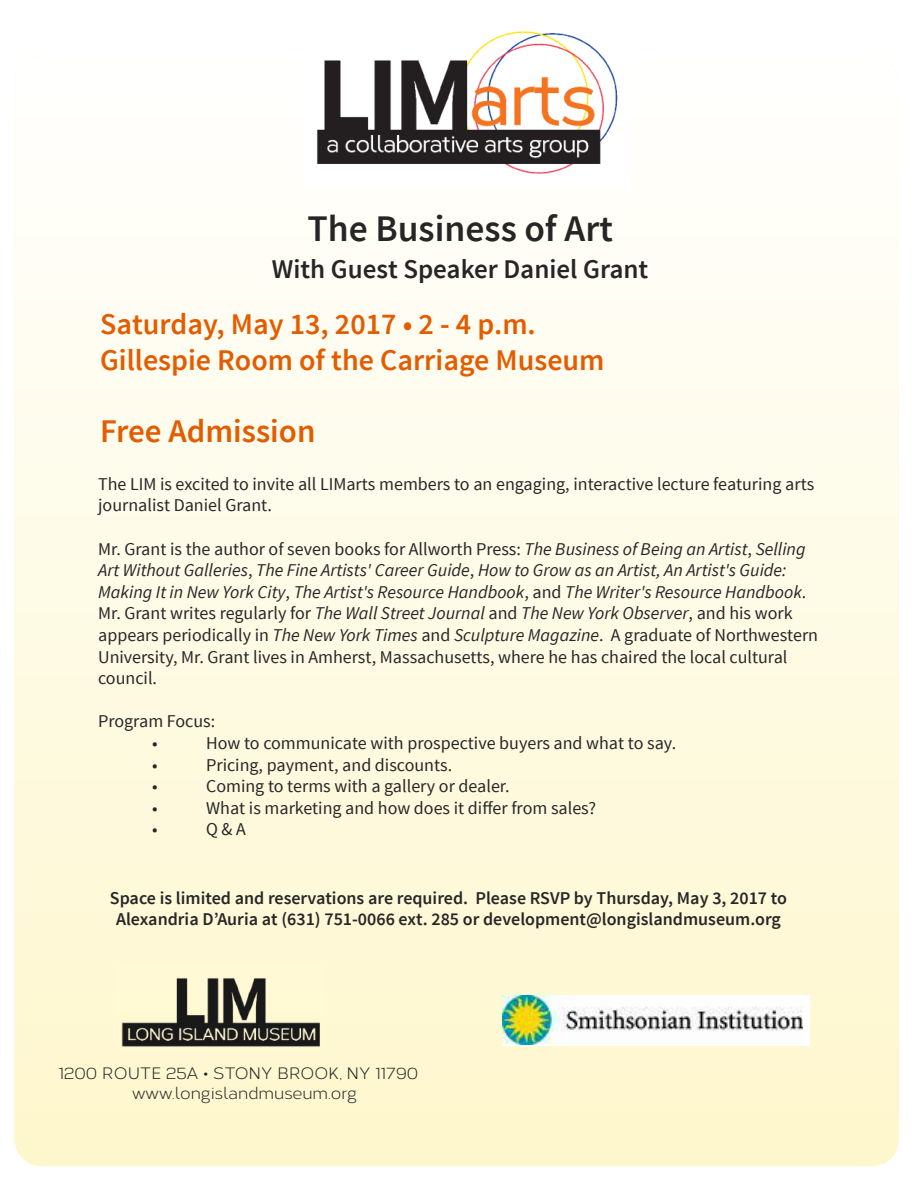
<style>
.page{position:relative;width:918px;height:1188px;background:#fff}
.page>*{position:absolute;margin:0;border:0;box-sizing:border-box;transform-origin:0 0}
.t1{font:600 37.5px "Source Sans Pro";color:#272627}
.t2{font:600 33px "Source Sans Pro";color:#e35c00}
.t3{font:600 30px/36px "Source Sans Pro";color:#e35c00}
.t4{font:600 27px "Source Sans Pro";color:#272627}
.t5{font:italic 18px/21.6px "Source Sans Pro";color:#272627}
.t6{font:18px/21.6px "Source Sans Pro";color:#272627}
.t7{font:600 18px/21.6px "Source Sans Pro";color:#272627;text-align:center}
.t8{font:16.5px/20px "Corbert";color:#272627}
.s1{font-style:normal}
</style>
<div class="page">
<div style="left:14px;top:57px;width:885px;height:1109px;background:linear-gradient(to bottom,#fff,#fef7cc);border-radius:27px"></div>
<img style="left:117px;top:965px;width:207px;height:85px">
<img style="left:306px;top:31px;width:323px;height:159px">
<div style="left:502px;top:995px;width:308px;height:51px;background:#fff"></div>
<img style="left:502px;top:995px;width:300px;height:50px">
<h1 class="t1" style="left:307px;top:204px;width:307px">The Business of Art</h1>
<h3 class="t4" style="left:272px;top:251px;width:378px">With Guest Speaker Daniel Grant</h3>
<h3 class="t3" style="left:100px;top:306px;width:506px">Saturday, May 13, 2017 • 2 - 4 p.m.<br>Gillespie Room of the Carriage Museum</h3>
<h2 class="t2" style="left:100px;top:410px;width:217px">Free Admission</h2>
<p class="t6" style="left:98px;top:473px;width:718px">The LIM is excited to invite all LIMarts members to an engaging, interactive lecture featuring arts journalist Daniel Grant.</p>
<p class="t5" style="left:98px;top:537px;width:721px"><span class="s1">Mr. Grant is the author of seven books for Allworth Press:</span> The Business of Being an Artist<span class="s1">,</span> Selling Art Without Galleries<span class="s1">,</span> The Fine Artists' Career Guide<span class="s1">,</span> How to Grow as an Artist, An Artist's Guide:<br>Making It in New York City<span class="s1">,</span> The Artist's Resource Handbook<span class="s1">, and</span> The Writer's Resource Handbook<span class="s1">.<br>Mr. Grant writes regularly for</span> The Wall Street Journal <span class="s1">and</span> The New York Observer<span class="s1">, and his work appears periodically in</span> The New York Times <span class="s1">and</span> Sculpture Magazine<span class="s1">. A graduate of Northwestern University, Mr. Grant lives in Amherst, Massachusetts, where he has chaired the local cultural council.</span></p>
<p class="t6" style="left:98px;top:710px;width:119px;text-align:center">Program Focus: •</p>
<p class="t6" style="left:206px;top:732px;width:472px">How to communicate with prospective buyers and what to say.</p>
<p class="t6" style="left:152px;top:753px;width:7px">•</p>
<p class="t6" style="left:206px;top:753px;width:248px">Pricing, payment, and discounts.</p>
<p class="t6" style="left:152px;top:775px;width:7px">•</p>
<p class="t6" style="left:206px;top:775px;width:305px">Coming to terms with a gallery or dealer.</p>
<p class="t6" style="left:152px;top:797px;width:7px">•</p>
<p class="t6" style="left:206px;top:797px;width:392px">What is marketing and how does it differ from sales?</p>
<p class="t6" style="left:152px;top:818px;width:7px">•</p>
<p class="t6" style="left:206px;top:818px;width:41px">Q&amp;A</p>
<p class="t7" style="left:110px;top:886px;width:679px">Space is limited and reservations are required. Please RSVP by Thursday, May 3, 2017 to<br>Alexandria D’Auria at (631) 751-0066 ext. 285 or development@longislandmuseum.org</p>
<p class="t8" style="left:132px;top:1064px;width:288px;text-indent:-73px">1200 ROUTE 25A • STONY BROOK, NY 11790 www.longislandmuseum.org</p>
</div>
